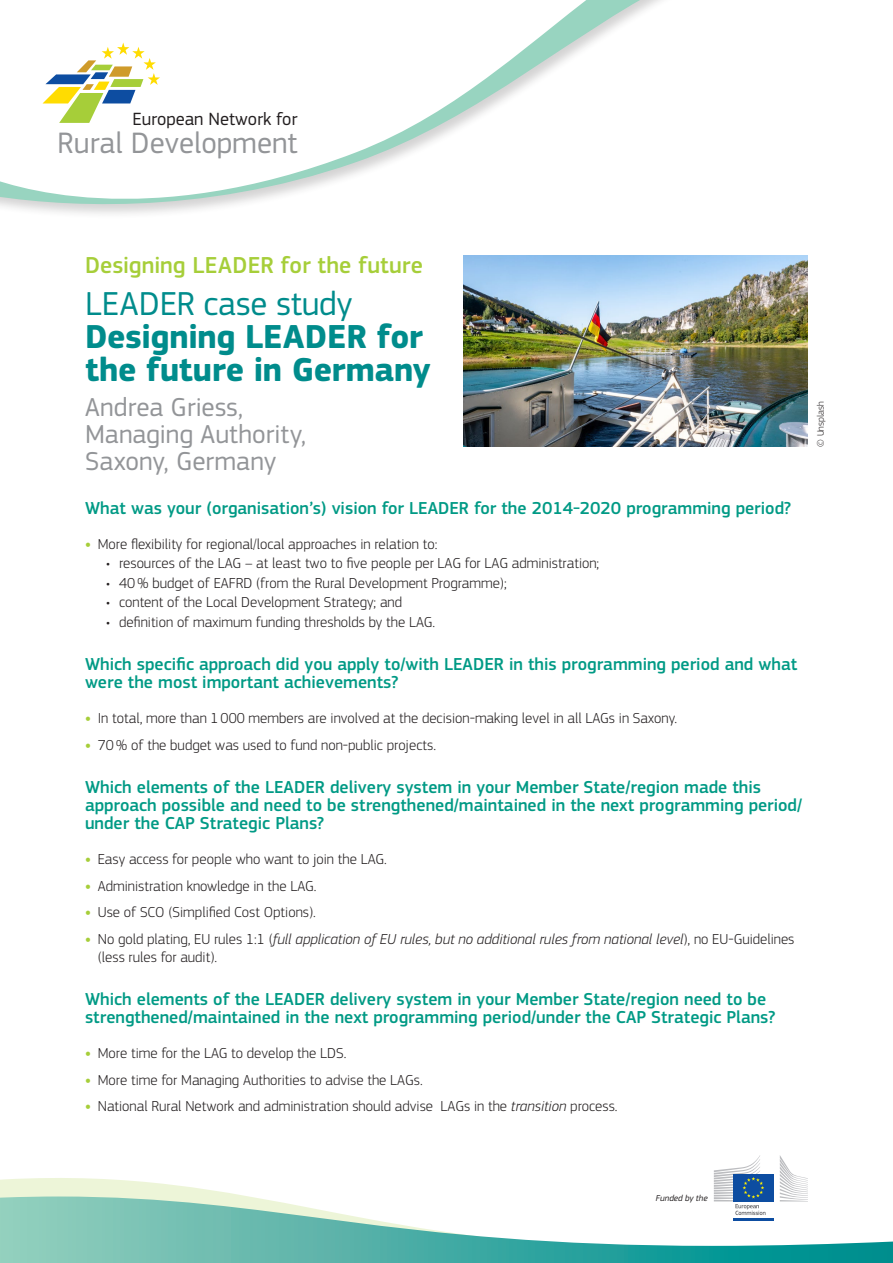
<style>
.page{position:relative;width:893px;height:1263px;background:#fff}
.page>*{position:absolute;margin:0;border:0;box-sizing:border-box;transform-origin:0 0}
.t1{font:700 34.5px/33px "EC Square Sans Pro";letter-spacing:-.01em;color:#008c8c}
.t2{font:30.75px "EC Square Sans Pro";color:#939598}
.t3{font:27px/27px "EC Square Sans Pro";color:#939598}
.t4{font:500 24px "EC Square Sans Pro";color:#a6ce39}
.t5{font:18.45px "EC Square Sans Pro";color:#231f20}
.Questions{font:500 18px/18px "EC Square Sans Pro";color:#009a85}
.t6{font:300 15px/18px "EC Square Sans Pro";color:#231f20}
._8___photo{font:300 9.75px "EC Square Sans Pro";color:#231f20}
.t7{font:italic 8.85px "EC Square Sans Pro";color:#231f20}
.s1{font-weight:400}
.s2{font-weight:700;color:#a6ce39}
.s3{font-style:italic}
</style>
<div class="page">
<svg style="left:614px;top:0;width:47px;height:28px"></svg>
<svg style="left:0;top:0;width:614px;height:214px"></svg>
<svg style="left:43px;top:43px;width:117px;height:80px"></svg>
<svg style="left:0;top:1246px;width:893px;height:17px;background:#41aba4"></svg>
<svg style="left:0;top:1155px;width:893px;height:91px"></svg>
<img style="left:463px;top:255px;width:345px;height:191px">
<p class="t5" style="left:132px;top:109px;width:167px">European Network for</p>
<p class="t2" style="left:58px;top:125px;width:241px">Rural Development</p>
<p class="t4" style="left:85px;top:251px;width:339px">Designing LEADER for the future</p>
<p class="t1" style="left:85px;top:288px;width:347px"><span class="s1">LEADER case study<br></span>Designing LEADER for the future in Germany</p>
<p class="t3" style="left:85px;top:394px;width:223px">Andrea Griess,<br>Managing Authority,<br>Saxony, Germany</p>
<p class="Questions" style="left:85px;top:499px;width:708px">What was your (organisation’s) vision for LEADER for the 2014-2020 programming period?</p>
<p class="t6" style="left:85px;top:535px;width:354px"><span class="s2">•</span> More flexibility for regional/local approaches in relation to:</p>
<p class="t6" style="left:106px;top:554px;width:494px">• resources of the LAG – at least two to five people per LAG for LAG administration;</p>
<p class="t6" style="left:106px;top:574px;width:402px">• 40% budget of EAFRD (from the Rural Development Programme);</p>
<p class="t6" style="left:106px;top:593px;width:297px">• content of the Local Development Strategy; and</p>
<p class="t6" style="left:106px;top:613px;width:330px">• definition of maximum funding thresholds by the LAG.</p>
<p class="Questions" style="left:85px;top:656px;width:714px">Which specific approach did you apply to/with LEADER in this programming period and what were the most important achievements?</p>
<p class="t6" style="left:85px;top:709px;width:594px"><span class="s2">•</span> In total, more than 1000 members are involved at the decision-making level in all LAGs in Saxony.</p>
<p class="t6" style="left:85px;top:736px;width:353px"><span class="s2">•</span> 70% of the budget was used to fund non-public projects.</p>
<p class="Questions" style="left:85px;top:779px;width:719px">Which elements of the LEADER delivery system in your Member State/region made this approach possible and need to be strengthened/maintained in the next programming period/ under the CAP Strategic Plans?</p>
<p class="t6" style="left:85px;top:850px;width:303px"><span class="s2">•</span> Easy access for people who want to join the LAG.</p>
<p class="t6" style="left:85px;top:877px;width:233px"><span class="s2">•</span> Administration knowledge in the LAG.</p>
<p class="t6" style="left:85px;top:903px;width:232px"><span class="s2">•</span> Use of SCO (Simplified Cost Options).</p>
<p class="t6" style="left:98px;top:930px;width:698px;text-indent:-13px"><span class="s2">•</span> No gold plating, EU rules 1:1 (<span class="s3">full application of EU rules, but no additional rules from national level</span>), no EU-Guidelines (less rules for audit).</p>
<p class="Questions" style="left:85px;top:991px;width:692px">Which elements of the LEADER delivery system in your Member State/region need to be strengthened/maintained in the next programming period/under the CAP Strategic Plans?</p>
<p class="t6" style="left:85px;top:1044px;width:263px"><span class="s2">•</span> More time for the LAG to develop the LDS.</p>
<p class="t6" style="left:85px;top:1071px;width:339px"><span class="s2">•</span> More time for Managing Authorities to advise the LAGs.</p>
<p class="t6" style="left:85px;top:1097px;width:534px"><span class="s2">•</span> National Rural Network and administration should advise LAGs in the <span class="s3">transition</span> process.</p>
<p class="_8___photo" style="left:815px;top:446px;width:47px;rotate:-90deg">© Unsplash</p>
<p class="t7" style="left:656px;top:1193px;width:53px">Funded by the</p>
</div>
